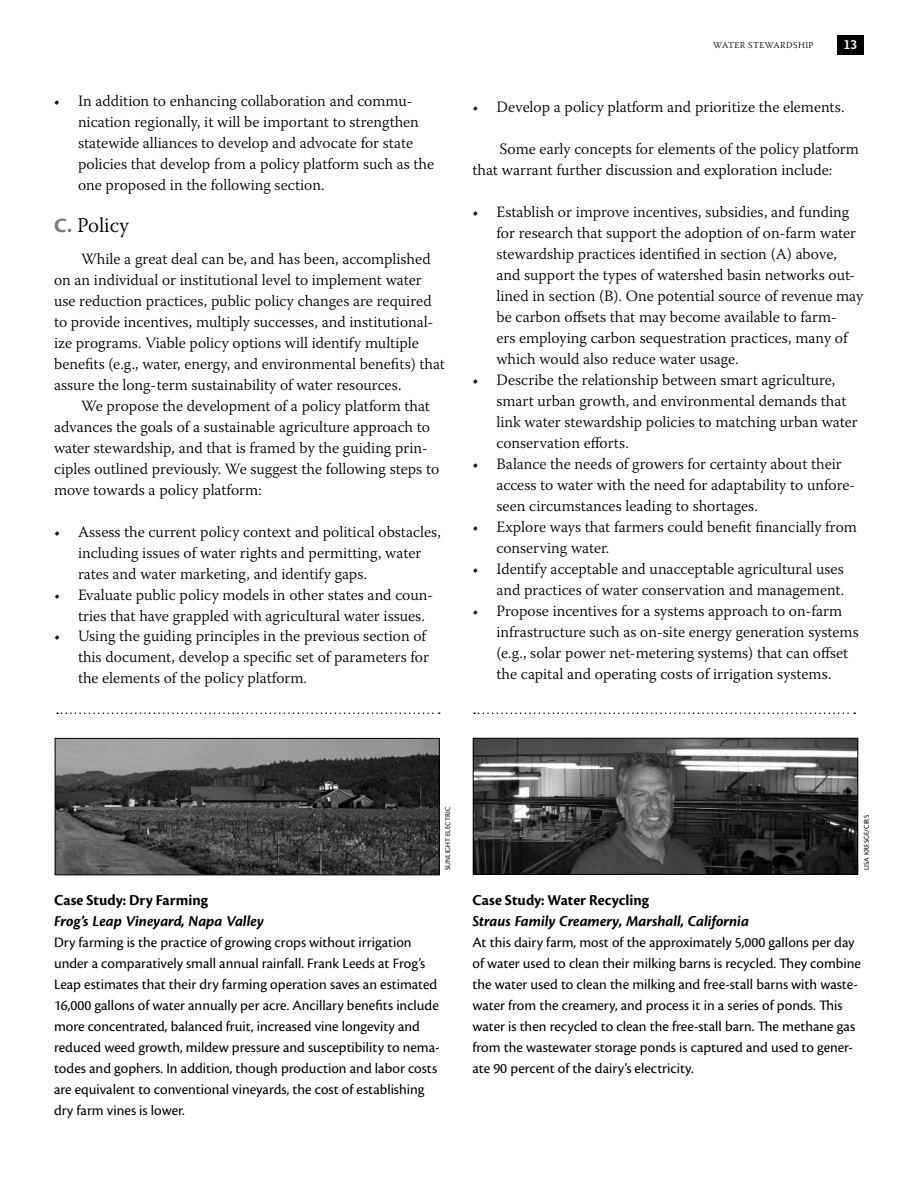
<style>
.page{position:relative;width:918px;height:1188px;background:#fff}
.page>*{position:absolute;margin:0;border:0;box-sizing:border-box;transform-origin:0 0}
.t1{font:300 21px "Warnock Pro";color:#000}
.t2{font:300 15.75px/21px "Warnock Pro";color:#000}
.t3{font:15.75px "Cronos Pro Bold Subh It";letter-spacing:-.005em;color:#000}
.t4{font:15.75px "Cronos Pro Bold Subh";color:#000}
.t5{font:15px/21px "Cronos Pro";color:#000}
.t6{font:12px "Bell Centennial Std Name Num";color:#fff}
.t7{font:300 9px "Warnock Pro";letter-spacing:.04em;color:#000}
.t8{font:7.5px "Cronos Pro";letter-spacing:.01em;color:#000}
.s1{font-family:"Cronos Pro Bold Capt";font-weight:400;color:#77787b}
</style>
<div class="page">
<div style="left:837px;top:36px;width:27px;height:19px;background:#000"></div>
<svg style="left:57px;top:712px;width:383px;height:2px"></svg>
<svg style="left:474px;top:712px;width:381px;height:2px"></svg>
<img style="left:57px;top:740px;width:381px;height:133px">
<div style="left:55px;top:738px;width:385px;height:137px;border:1px solid #000"></div>
<img style="left:475px;top:740px;width:381px;height:133px">
<div style="left:473px;top:738px;width:385px;height:137px;border:1px solid #000"></div>
<p class="t2" style="left:78px;top:90px;width:358px;text-indent:-24px">• In addition to enhancing collaboration and commu&shy;nication regionally, it will be important to strengthen statewide alliances to develop and advocate for state policies that develop from a policy platform such as the one proposed in the following section.</p>
<h1 class="t1" style="left:54px;top:213px;width:77px"><span class="s1">C.</span> Policy</h1>
<p class="t2" style="left:54px;top:248px;width:393px;text-indent:27px">While a great deal can be, and has been, accomplished on an individual or institutional level to implement water use reduction practices, public policy changes are required to provide incentives, multiply successes, and institutional&shy;ize programs. Viable policy options will identify multiple benefits (e.g., water, energy, and environmental benefits) that assure the long-term sustainability of water resources.</p>
<p class="t2" style="left:54px;top:395px;width:387px;text-indent:27px">We propose the development of a policy platform that advances the goals of a sustainable agriculture approach to water stewardship, and that is framed by the guiding prin&shy;ciples outlined previously. We suggest the following steps to move towards a policy platform:</p>
<p class="t2" style="left:78px;top:521px;width:365px;text-indent:-24px">• Assess the current policy context and political obstacles, including issues of water rights and permitting, water rates and water marketing, and identify gaps.</p>
<p class="t2" style="left:78px;top:584px;width:357px;text-indent:-24px">• Evaluate public policy models in other states and coun&shy;tries that have grappled with agricultural water issues.</p>
<p class="t2" style="left:78px;top:626px;width:353px;text-indent:-24px">• Using the guiding principles in the previous section of this document, develop a specific set of parameters for the elements of the policy platform.</p>
<p class="t7" style="left:713px;top:40px;width:102px">WATER STEWARDSHIP</p>
<p class="t6" style="left:844px;top:37px;width:15px">13</p>
<p class="t2" style="left:472px;top:96px;width:374px">• Develop a policy platform and prioritize the elements.</p>
<p class="t2" style="left:472px;top:138px;width:388px;text-indent:27px">Some early concepts for elements of the policy platform that warrant further discussion and exploration include:</p>
<p class="t2" style="left:497px;top:201px;width:368px;text-indent:-24px">• Establish or improve incentives, subsidies, and funding for research that support the adoption of on-farm water stewardship practices identified in section (A) above, and support the types of watershed basin networks out&shy;lined in section (B). One potential source of revenue may be carbon offsets that may become available to farm-<br>ers employing carbon sequestration practices, many of which would also reduce water usage.</p>
<p class="t2" style="left:497px;top:369px;width:363px;text-indent:-24px">• Describe the relationship between smart agriculture, smart urban growth, and environmental demands that link water stewardship policies to matching urban water conservation efforts.</p>
<p class="t2" style="left:497px;top:453px;width:360px;text-indent:-24px">• Balance the needs of growers for certainty about their access to water with the need for adaptability to unfore&shy;seen circumstances leading to shortages.</p>
<p class="t2" style="left:497px;top:516px;width:362px;text-indent:-24px">• Explore ways that farmers could benefit financially from conserving water.</p>
<p class="t2" style="left:472px;top:558px;width:373px;text-align:right">• Identify acceptable and unacceptable agricultural uses and practices of water conservation and management.</p>
<p class="t2" style="left:497px;top:600px;width:364px;text-indent:-24px">• Propose incentives for a systems approach to on-farm infrastructure such as on-site energy generation systems (e.g., solar power net-metering systems) that can offset the capital and operating costs of irrigation systems.</p>
<p class="t8" style="left:443px;top:870px;width:63px;rotate:-90deg">Sunlig ht Electric</p>
<p class="t4" style="left:54px;top:891px;width:155px">Case Study: Dry Farming</p>
<p class="t3" style="left:54px;top:912px;width:211px">Frog’s Leap Vineyard, Napa Valley</p>
<p class="t5" style="left:54px;top:932px;width:387px">Dry farming is the practice of growing crops without irrigation under a comparatively small annual rainfall. Frank Leeds at Frog’s Leap estimates that their dry farming operation saves an estimated 16,000 gallons of water annually per acre. Ancillary benefits include more concentrated, balanced fruit, increased vine longevity and reduced weed growth, mildew pressure and susceptibility to nema&shy;todes and gophers. In addition, though production and labor costs are equivalent to conventional vineyards, the cost of establishing dry farm vines is lower.</p>
<p class="t8" style="left:862px;top:870px;width:56px;rotate:-90deg">Lisa Kresge/CIRS</p>
<p class="t4" style="left:472px;top:891px;width:178px">Case Study: Water Recycling</p>
<p class="t3" style="left:472px;top:912px;width:278px">Straus Family Creamery, Marshall, California</p>
<p class="t5" style="left:472px;top:932px;width:390px">At this dairy farm, most of the approximately 5,000 gallons per day of water used to clean their milking barns is recycled. They combine the water used to clean the milking and free-stall barns with waste&shy;water from the creamery, and process it in a series of ponds. This water is then recycled to clean the free-stall barn. The methane gas from the wastewater storage ponds is captured and used to gener&shy;ate 90 percent of the dairy’s electricity.</p>
</div>
